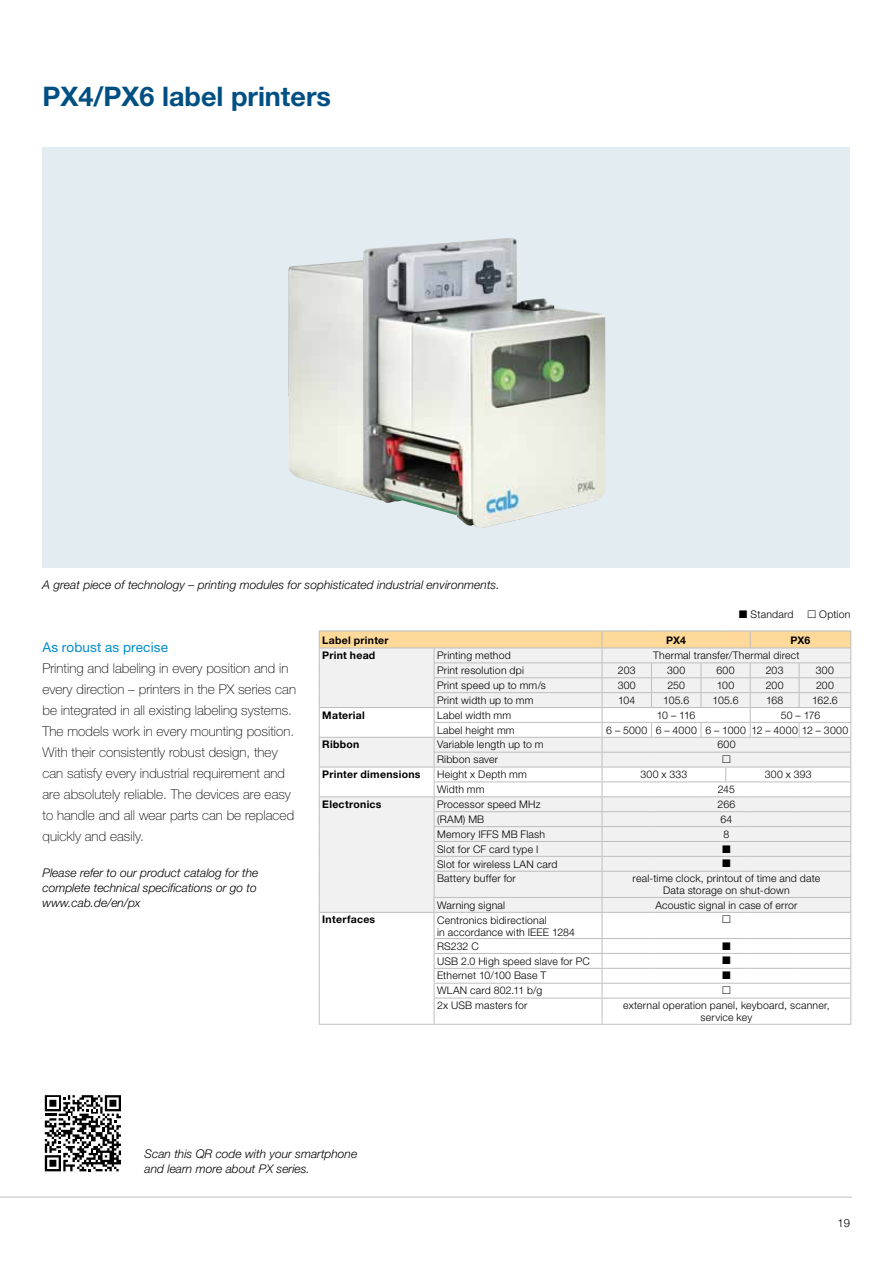
<style>
.page{position:relative;width:893px;height:1263px;background:#fff}
.page>*{position:absolute;margin:0;border:0;box-sizing:border-box;transform-origin:0 0}
.t1{font:700 27px "Helvetica Neue";color:#004f83}
.t2{font:100 13.5px/21px "Helvetica Neue";letter-spacing:.005em;color:#000}
.t3{font:13.5px "Helvetica Neue";letter-spacing:.01em;color:#008ecb}
.t4{font:italic 300 12px/15px "Helvetica Neue";color:#000}
.t5{font:300 11.25px "Helvetica Neue";color:#000}
.t6{font:300 10.5px/14.9px "Helvetica Neue";letter-spacing:.02em;color:#000}
.t7{font:700 10.5px "Helvetica Neue";letter-spacing:.025em;color:#000}
</style>
<div class="page">
<hr style="left:0;top:1197px;width:852px;height:1px;background:#bcbec0">
<div style="left:42px;top:148px;width:808px;height:420px;background:#e2ecf1"></div>
<img style="left:288px;top:237px;width:317px;height:292px">
<svg style="left:44px;top:1095px;width:75px;height:77px"></svg>
<svg style="left:45px;top:1095px;width:76px;height:76px"></svg>
<svg style="left:319px;top:631px;width:532px;height:394px"></svg>
<h1 class="t1" style="left:42px;top:79px;width:290px">PX4/PX6 label printers</h1>
<p class="t4" style="left:42px;top:577px;width:459px">A great piece of technology – printing modules for sophisticated industrial environments.</p>
<p class="t6" style="left:751px;top:606px;width:44px">Standard</p>
<p class="t6" style="left:819px;top:606px;width:33px">Option</p>
<p class="t3" style="left:42px;top:639px;width:127px">As robust as precise</p>
<p class="t2" style="left:42px;top:657px;width:255px">Printing and labeling in every position and in every direction – printers in the PX series can be integrated in all existing labeling systems.<br>The models work in every mounting position.<br>With their consistently robust design, they can satisfy every industrial requirement and are absolutely reliable. The devices are easy to handle and all wear parts can be replaced quickly and easily.</p>
<p class="t4" style="left:42px;top:865px;width:217px">Please refer to our product catalog for the complete technical specifications or go to www.cab.de/en/px</p>
<p class="t7" style="left:322px;top:633px;width:68px">Label printer</p>
<p class="t7" style="left:666px;top:633px;width:21px">PX4</p>
<p class="t7" style="left:791px;top:633px;width:21px">PX6</p>
<p class="t7" style="left:322px;top:649px;width:55px">Print head</p>
<p class="t6" style="left:437px;top:648px;width:75px">Printing method</p>
<p class="t6" style="left:653px;top:648px;width:148px">Thermal transfer/Thermal direct</p>
<p class="t6" style="left:437px;top:663px;width:88px">Print resolution dpi</p>
<p class="t6" style="left:618px;top:663px;width:19px">203</p>
<p class="t6" style="left:667px;top:663px;width:20px">300</p>
<p class="t6" style="left:716px;top:663px;width:20px">600</p>
<p class="t6" style="left:766px;top:663px;width:19px">203</p>
<p class="t6" style="left:816px;top:663px;width:20px">300</p>
<p class="t6" style="left:437px;top:678px;width:110px">Print speed up to mm/s</p>
<p class="t6" style="left:618px;top:678px;width:20px">300</p>
<p class="t6" style="left:667px;top:678px;width:19px">250</p>
<p class="t6" style="left:717px;top:678px;width:19px">100</p>
<p class="t6" style="left:766px;top:678px;width:19px">200</p>
<p class="t6" style="left:816px;top:678px;width:19px">200</p>
<p class="t6" style="left:437px;top:692px;width:98px">Print width up to mm</p>
<p class="t6" style="left:618px;top:692px;width:19px">104</p>
<p class="t6" style="left:663px;top:692px;width:28px">105.6</p>
<p class="t6" style="left:713px;top:692px;width:28px">105.6</p>
<p class="t6" style="left:766px;top:692px;width:19px">168</p>
<p class="t6" style="left:812px;top:692px;width:27px">162.6</p>
<p class="t7" style="left:322px;top:708px;width:44px">Material</p>
<p class="t6" style="left:437px;top:707px;width:76px">Label width mm</p>
<p class="t6" style="left:657px;top:707px;width:40px">10 – 116</p>
<p class="t6" style="left:781px;top:707px;width:41px">50 – 176</p>
<p class="t6" style="left:437px;top:722px;width:79px">Label height mm</p>
<p class="t6" style="left:606px;top:722px;width:243px">6 – 5000 6 – 4000 6 – 1000 12 – 4000 12 – 3000</p>
<p class="t7" style="left:322px;top:738px;width:39px">Ribbon</p>
<p class="t6" style="left:437px;top:737px;width:108px">Variable length up to m</p>
<p class="t6" style="left:717px;top:737px;width:20px">600</p>
<p class="t6" style="left:437px;top:752px;width:63px">Ribbon saver</p>
<p class="t7" style="left:322px;top:768px;width:100px">Printer dimensions</p>
<p class="t6" style="left:437px;top:767px;width:91px">Height x Depth mm</p>
<p class="t6" style="left:640px;top:767px;width:48px">300 x 333</p>
<p class="t6" style="left:765px;top:767px;width:48px">300 x 393</p>
<p class="t6" style="left:437px;top:782px;width:49px">Width mm</p>
<p class="t6" style="left:718px;top:782px;width:19px">245</p>
<p class="t7" style="left:322px;top:798px;width:61px">Electronics</p>
<p class="t6" style="left:437px;top:797px;width:105px">Processor speed MHz</p>
<p class="t6" style="left:718px;top:797px;width:19px">266</p>
<p class="t6" style="left:437px;top:811px;width:49px">(RAM) MB</p>
<p class="t6" style="left:720px;top:811px;width:13px">64</p>
<p class="t6" style="left:437px;top:826px;width:110px">Memory IFFS MB Flash</p>
<p class="t6" style="left:723px;top:826px;width:7px">8</p>
<p class="t6" style="left:437px;top:841px;width:122px">Slot for CF card type I<br>Slot for wireless LAN card<br>Battery buffer for</p>
<p class="t6" style="left:633px;top:872px;width:189px;line-height:12px;text-align:center">real-time clock, printout of time and date<br>Data storage on shut-down</p>
<p class="t6" style="left:437px;top:897px;width:70px">Warning signal</p>
<p class="t6" style="left:655px;top:897px;width:144px">Acoustic signal in case of error</p>
<p class="t7" style="left:322px;top:913px;width:55px">Interfaces</p>
<p class="t6" style="left:437px;top:913px;width:139px;line-height:12px">Centronics bidirectional<br>in accordance with IEEE 1284</p>
<p class="t6" style="left:437px;top:938px;width:154px">RS232 C<br>USB 2.0 High speed slave for PC<br>Ethernet 10/100 Base T<br>WLAN card 802.11 b/g<br>2x USB masters for</p>
<p class="t6" style="left:623px;top:999px;width:208px;line-height:12px;text-align:center">external operation panel, keyboard, scanner, service key</p>
<p class="t4" style="left:145px;top:1146px;width:214px">Scan this QR code with your smartphone and learn more about PX series.</p>
<p class="t5" style="left:837px;top:1216px;width:14px">19</p>
</div>
